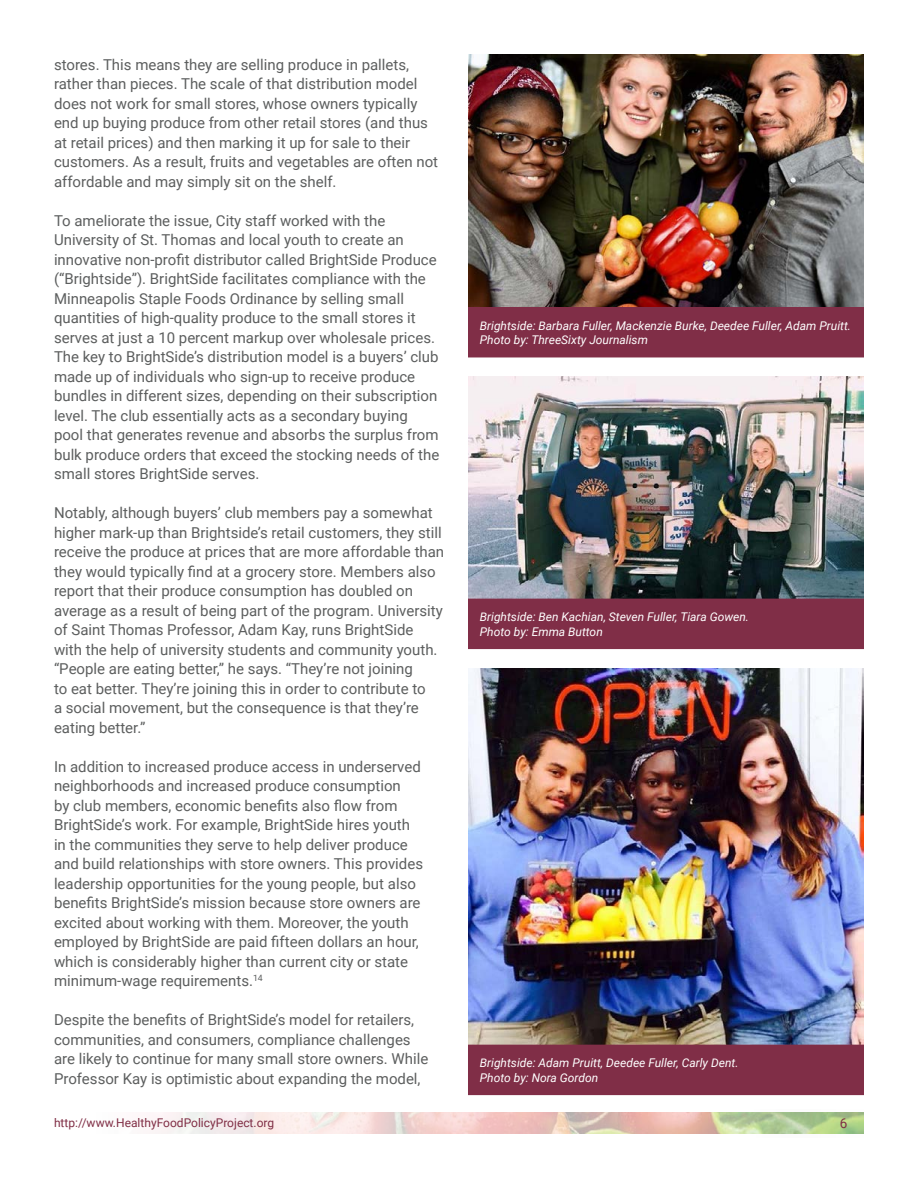
<style>
.page{position:relative;width:918px;height:1188px;background:#fff}
.page>*{position:absolute;margin:0;border:0;box-sizing:border-box;transform-origin:0 0}
.t1{font:15px/19.5px "Roboto";color:#5c5e5e}
.t2{font:13.5px "Roboto";color:#802e45}
.t3{font:italic 12px/14.4px "Roboto";color:#fff}
.t4{font:12px "Roboto";color:#802e45}
</style>
<div class="page">
<svg style="left:155px;top:1112px;width:709px;height:22px"></svg>
<img style="left:468px;top:54px;width:396px;height:253px">
<div style="left:468px;top:307px;width:396px;height:50px;background:#802e47"></div>
<img style="left:468px;top:669px;width:396px;height:376px">
<img style="left:468px;top:377px;width:396px;height:222px">
<div style="left:468px;top:599px;width:396px;height:50px;background:#802e47"></div>
<div style="left:468px;top:1045px;width:396px;height:50px;background:#802e47"></div>
<p class="t1" style="left:54px;top:54px;width:386px">stores. This means they are selling produce in pallets, rather than pieces. The scale of that distribution model does not work for small stores, whose owners typically end up buying produce from other retail stores (and thus at retail prices) and then marking it up for sale to their customers. As a result, fruits and vegetables are often not affordable and may simply sit on the shelf.</p>
<p class="t1" style="left:54px;top:210px;width:387px">To ameliorate the issue, City staff worked with the University of St. Thomas and local youth to create an innovative non-profit distributor called BrightSide Produce (“Brightside”). BrightSide facilitates compliance with the Minneapolis Staple Foods Ordinance by selling small quantities of high-quality produce to the small stores it serves at just a 10 percent markup over wholesale prices.<br>The key to BrightSide’s distribution model is a buyers’ club made up of individuals who sign-up to receive produce bundles in different sizes, depending on their subscription level. The club essentially acts as a secondary buying pool that generates revenue and absorbs the surplus from bulk produce orders that exceed the stocking needs of the small stores BrightSide serves.</p>
<p class="t1" style="left:54px;top:503px;width:392px">Notably, although buyers’ club members pay a somewhat higher mark-up than Brightside’s retail customers, they still receive the produce at prices that are more affordable than they would typically find at a grocery store. Members also report that their produce consumption has doubled on average as a result of being part of the program. University of Saint Thomas Professor, Adam Kay, runs BrightSide with the help of university students and community youth. “People are eating better,” he says. “They’re not joining<br>to eat better. They’re joining this in order to contribute to<br>a social movement, but the consequence is that they’re eating better.”</p>
<p class="t1" style="left:54px;top:756px;width:371px">In addition to increased produce access in underserved neighborhoods and increased produce consumption<br>by club members, economic benefits also flow from BrightSide’s work. For example, BrightSide hires youth in the communities they serve to help deliver produce and build relationships with store owners. This provides leadership opportunities for the young people, but also benefits BrightSide’s mission because store owners are excited about working with them. Moreover, the youth employed by BrightSide are paid fifteen dollars an hour, which is considerably higher than current city or state minimum-wage requirements.<sup>14</sup></p>
<p class="t1" style="left:54px;top:1010px;width:376px">Despite the benefits of BrightSide’s model for retailers, communities, and consumers, compliance challenges are likely to continue for many small store owners. While Professor Kay is optimistic about expanding the model,</p>
<p class="t3" style="left:480px;top:318px;width:373px">Brightside: Barbara Fuller, Mackenzie Burke, Deedee Fuller, Adam Pruitt.<br>Photo by: ThreeSixty Journalism</p>
<p class="t3" style="left:480px;top:609px;width:271px">Brightside: Ben Kachian, Steven Fuller, Tiara Gowen.<br>Photo by: Emma Button</p>
<p class="t3" style="left:480px;top:1055px;width:260px">Brightside: Adam Pruitt, Deedee Fuller, Carly Dent.<br>Photo by: Nora Gordon</p>
<p class="t4" style="left:54px;top:1115px;width:222px">http://www.HealthyFoodPolicyProject.org</p>
<p class="t2" style="left:840px;top:1114px;width:9px">6</p>
</div>
